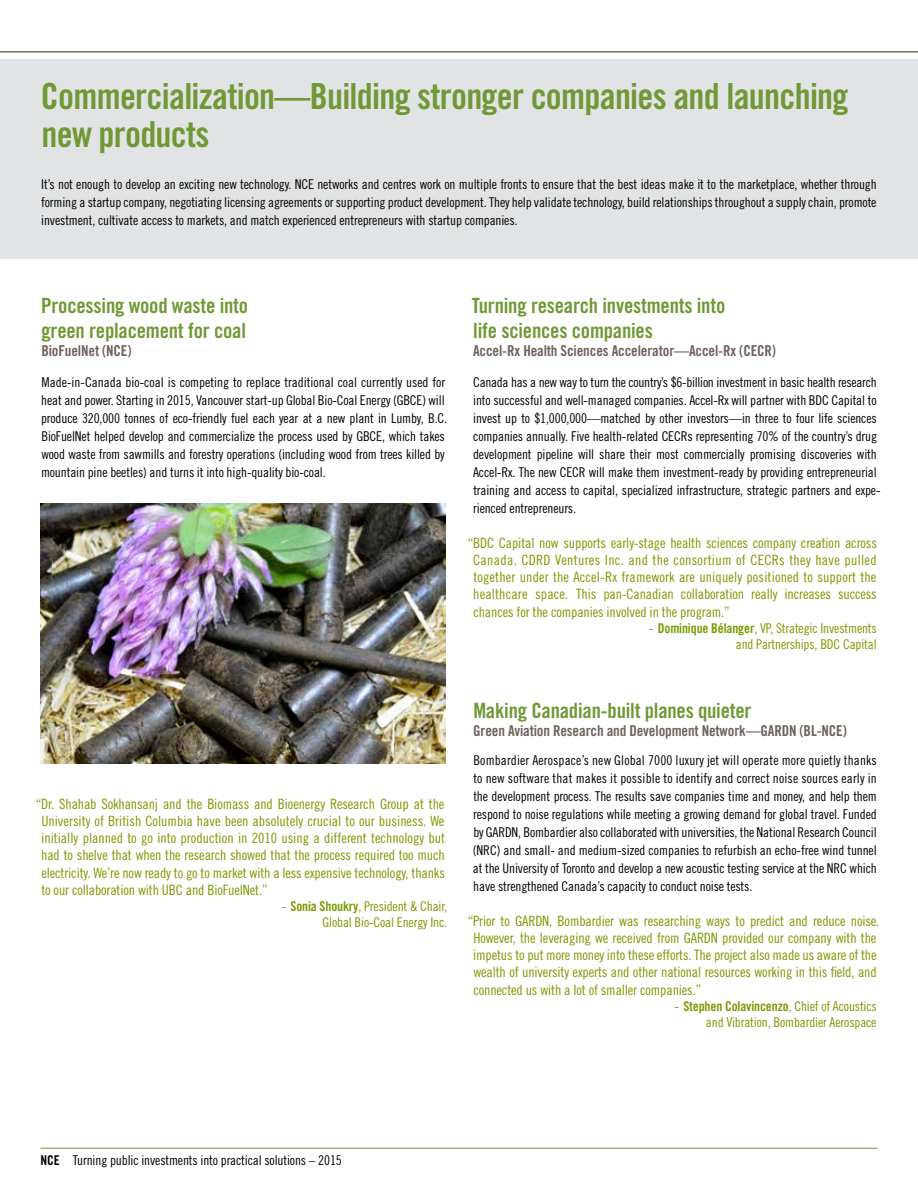
<style>
.page{position:relative;width:918px;height:1188px;background:#fff}
.page>*{position:absolute;margin:0;border:0;box-sizing:border-box;transform-origin:0 0}
.t1{font:36px/39px "Trade Gothic Bold Cond Twenty";letter-spacing:-.02em;color:#6e9934}
.t2{font:21px/25.2px "Trade Gothic Bold Cond Twenty";letter-spacing:-.01em;color:#6e9934}
.t3{font:15px "Trade Gothic Bold Cond Twenty";letter-spacing:-.01em;color:#6e615e}
.t4{font:14.25px/17.1px "Trade Gothic Cond Eighteen";letter-spacing:-.01em;color:#799a00;text-align:justify}
.t5{font:13.5px/18px "Trade Gothic Cond Eighteen";letter-spacing:-.01em;color:#000}
.t6{font:13.5px/16.2px "Trade Gothic Cond Eighteen";letter-spacing:-.01em;color:#799a00;text-align:right}
.t7{font:13.5px "Trade Gothic Bold Cond Twenty";letter-spacing:-.01em;color:#799a00}
.s1{font-family:"Trade Gothic Bold Cond Twenty"}
.s2{font-family:"Trade Gothic Cond Eighteen"}
</style>
<div class="page">
<div style="left:0;top:59px;width:918px;height:200px;background:#e2e3e4"></div>
<hr style="left:0;top:51px;width:918px;height:2px;background:#7b6e66">
<img style="left:40px;top:503px;width:405px;height:261px">
<hr style="left:40px;top:1148px;width:838px;height:1px;background:#6e9934">
<h1 class="t1" style="left:41px;top:76px;width:809px">Commercialization—Building stronger companies and launching new products</h1>
<p class="t5" style="left:41px;top:175px;width:837px;text-align:justify">It’s not enough to develop an exciting new technology. NCE networks and centres work on multiple fronts to ensure that the best ideas make it to the marketplace, whether through forming a startup company, negotiating licensing agreements or supporting product development. They help validate technology, build relationships throughout a supply chain, promote investment, cultivate access to markets, and match experienced entrepreneurs with startup companies.</p>
<h2 class="t2" style="left:41px;top:293px;width:208px">Processing wood waste into green replacement for coal</h2>
<p class="t3" style="left:41px;top:342px;width:92px">BioFuelNet (NCE)</p>
<p class="t5" style="left:41px;top:373px;width:408px">Made-in-Canada bio-coal is competing to replace traditional coal currently used for heat and power. Starting in 2015, Vancouver start-up Global Bio-Coal Energy (GBCE) will produce 320,000 tonnes of eco-friendly fuel each year at a new plant in Lumby, B.C.<br>BioFuelNet helped develop and commercialize the process used by GBCE, which takes wood waste from sawmills and forestry operations (including wood from trees killed by mountain pine beetles) and turns it into high-quality bio-coal.</p>
<p class="t4" style="left:41px;top:795px;width:405px;text-indent:-6px">“Dr. Shahab Sokhansanj and the Biomass and Bioenergy Research Group at the University of British Columbia have been absolutely crucial to our business. We initially planned to go into production in 2010 using a different technology but had to shelve that when the research showed that the process required too much electricity. We’re now ready to go to market with a less expensive technology, thanks to our collaboration with UBC and BioFuelNet.”</p>
<p class="t6" style="left:282px;top:898px;width:167px">- <span class="s1">Sonia Shoukry</span>, President &amp; Chair,<br>Global Bio-Coal Energy Inc.</p>
<h2 class="t2" style="left:472px;top:293px;width:255px">Turning research investments into life sciences companies</h2>
<p class="t3" style="left:473px;top:342px;width:304px">Accel-Rx Health Sciences Accelerator—Accel-Rx (CECR)</p>
<p class="t5" style="left:473px;top:373px;width:408px">Canada has a new way to turn the country’s $6-billion investment in basic health research into successful and well-managed companies. Accel-Rx will partner with BDC Capital to invest up to $1,000,000—matched by other investors—in three to four life sciences companies annually. Five health‑related CECRs representing 70% of the country’s drug development pipeline will share their most commercially promising discoveries with Accel-Rx. The new CECR will make them investment-ready by providing entrepreneurial training and access to capital, specialized infrastructure, strategic partners and expe&shy;rienced entrepreneurs.</p>
<p class="t4" style="left:473px;top:534px;width:405px;text-indent:-6px">“BDC Capital now supports early-stage health sciences company creation across Canada. CDRD Ventures Inc. and the consortium of CECRs they have pulled together under the Accel-Rx framework are uniquely positioned to support the healthcare space. This pan-Canadian collaboration really increases success chances for the companies involved in the program.”</p>
<p class="t6" style="left:649px;top:620px;width:229px">- <span class="s1">Dominique Bélanger</span>, VP, Strategic Investments and Partnerships, BDC Capital</p>
<h2 class="t2" style="left:473px;top:698px;width:280px">Making Canadian-built planes quieter</h2>
<p class="t3" style="left:473px;top:722px;width:375px">Green Aviation Research and Development Network—GARDN (BL-NCE)</p>
<p class="t5" style="left:473px;top:751px;width:406px;text-align:justify">Bombardier Aerospace’s new Global 7000 luxury jet will operate more quietly thanks to new software that makes it possible to identify and correct noise sources early in the development process. The results save companies time and money, and help them respond to noise regulations while meeting a growing demand for global travel. Funded by GARDN, Bombardier also collaborated with universities, the National Research Council (NRC) and small- and medium-sized companies to refurbish an echo-free wind tunnel at the University of Toronto and develop a new acoustic testing service at the NRC which have strengthened Canada’s capacity to conduct noise tests.</p>
<p class="t4" style="left:473px;top:912px;width:408px;text-align:left;text-indent:-6px">“Prior to GARDN, Bombardier was researching ways to predict and reduce noise.<br>However, the leveraging we received from GARDN provided our company with the impetus to put more money into these efforts. The project also made us aware of the wealth of university experts and other national resources working in this field, and connected us with a lot of smaller companies.”</p>
<p class="t7" style="left:675px;top:998px;width:204px"><span class="s2">-</span> Stephen Colavincenzo<span class="s2">, Chief of Acoustics</span></p>
<p class="t6" style="left:706px;top:1014px;width:172px">and Vibration, Bombardier Aerospace</p>
<p class="t5" style="left:40px;top:1151px;width:303px"><span class="s1">NCE</span> Turning public investments into practical solutions – 2015</p>
</div>
